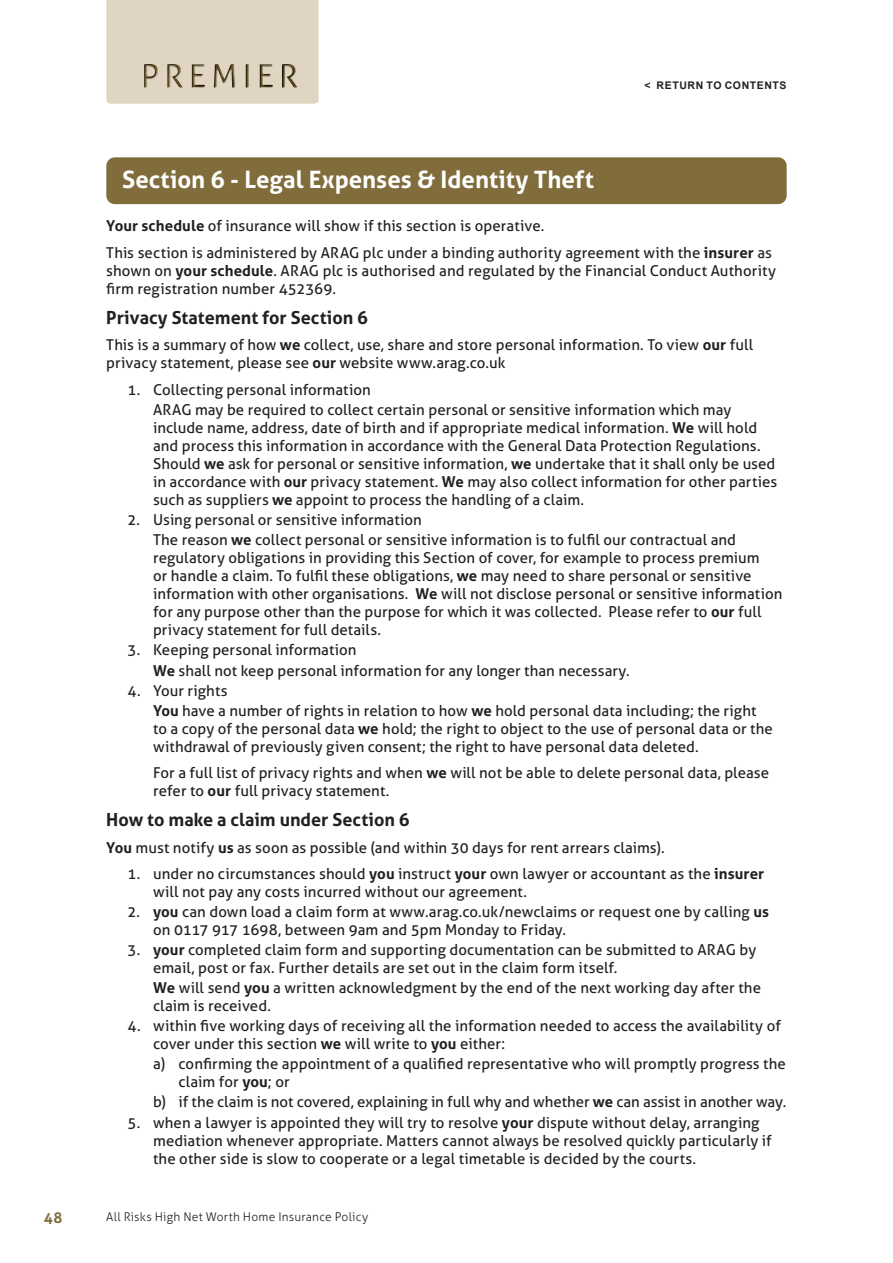
<style>
.page{position:relative;width:893px;height:1263px;background:#fff}
.page>*{position:absolute;margin:0;border:0;box-sizing:border-box;transform-origin:0 0}
.Plum_section_title{font:700 24px "Aller";color:#fff}
.Plum_sub-heading{font:700 18px "Aller";color:#231f20}
.Plum_bullets{font:15px/18px "Aller";letter-spacing:.005em;color:#231f20}
.Plum_bodycopy{font:15px/18px "Aller";letter-spacing:.005em;color:#231f20}
.t1{font:700 15px "Aller";color:#816d3c}
.t2{font:300 12px "Aller";letter-spacing:.015em;color:#231f20}
.t3{font:700 10.5px "Arial";letter-spacing:.055em;color:#231f20}
.s1{font-weight:700}
</style>
<div class="page">
<div style="left:106px;top:0;width:213px;height:104px;background:#e0d4c2"></div>
<div style="left:142px;top:62px;width:153px;height:27px;background:#231f20;opacity:.75"></div>
<div style="left:106px;top:157px;width:681px;height:47px;background:#816d3c;border-radius:9px"></div>
<p class="t3" style="left:644px;top:77px;width:144px">&lt; RETURN TO CONTENTS</p>
<p class="Plum_section_title" style="left:122px;top:164px;width:473px">Section 6 - Legal Expenses &amp; Identity Theft</p>
<p class="Plum_bodycopy" style="left:106px;top:217px;width:440px"><span class="s1">Your schedule</span> of insurance will show if this section is operative.</p>
<p class="Plum_bodycopy" style="left:106px;top:243px;width:671px">This section is administered by ARAG plc under a binding authority agreement with the <span class="s1">insurer</span> as shown on <span class="s1">your schedule</span>. ARAG plc is authorised and regulated by the Financial Conduct Authority firm registration number 452369.</p>
<p class="Plum_sub-heading" style="left:106px;top:306px;width:263px">Privacy Statement for Section 6</p>
<p class="Plum_bodycopy" style="left:106px;top:336px;width:648px">This is a summary of how <span class="s1">we</span> collect, use, share and store personal information. To view <span class="s1">our</span> full privacy statement, please see <span class="s1">our</span> website www.arag.co.uk</p>
<p class="Plum_bullets" style="left:128px;top:381px;width:245px">1. Collecting personal information</p>
<p class="Plum_bullets" style="left:153px;top:401px;width:626px">ARAG may be required to collect certain personal or sensitive information which may include name, address, date of birth and if appropriate medical information. <span class="s1">We</span> will hold and process this information in accordance with the General Data Protection Regulations.<br>Should <span class="s1">we</span> ask for personal or sensitive information, <span class="s1">we</span> undertake that it shall only be used in accordance with <span class="s1">our</span> privacy statement. <span class="s1">We</span> may also collect information for other parties such as suppliers <span class="s1">we</span> appoint to process the handling of a claim.</p>
<p class="Plum_bullets" style="left:128px;top:511px;width:296px">2. Using personal or sensitive information</p>
<p class="Plum_bullets" style="left:153px;top:531px;width:631px">The reason <span class="s1">we</span> collect personal or sensitive information is to fulfil our contractual and regulatory obligations in providing this Section of cover, for example to process premium<br>or handle a claim. To fulfil these obligations, <span class="s1">we</span> may need to share personal or sensitive information with other organisations. <span class="s1">We</span> will not disclose personal or sensitive information for any purpose other than the purpose for which it was collected. Please refer to <span class="s1">our</span> full privacy statement for full details.</p>
<p class="Plum_bullets" style="left:128px;top:641px;width:230px">3. Keeping personal information</p>
<p class="Plum_bullets" style="left:153px;top:661px;width:478px"><span class="s1">We</span> shall not keep personal information for any longer than necessary.</p>
<p class="Plum_bullets" style="left:128px;top:681px;width:102px">4. Your rights</p>
<p class="Plum_bullets" style="left:153px;top:701px;width:621px"><span class="s1">You</span> have a number of rights in relation to how <span class="s1">we</span> hold personal data including; the right to a copy of the personal data <span class="s1">we</span> hold; the right to object to the use of personal data or the withdrawal of previously given consent; the right to have personal data deleted.</p>
<p class="Plum_bullets" style="left:153px;top:764px;width:617px">For a full list of privacy rights and when <span class="s1">we</span> will not be able to delete personal data, please refer to <span class="s1">our</span> full privacy statement.</p>
<p class="Plum_sub-heading" style="left:106px;top:809px;width:305px">How to make a claim under Section 6</p>
<p class="Plum_bodycopy" style="left:106px;top:839px;width:560px"><span class="s1">You</span> must notify <span class="s1">us</span> as soon as possible (and within 30 days for rent arrears claims).</p>
<p class="Plum_bullets" style="left:153px;top:864px;width:613px;text-indent:-26px">1. under no circumstances should <span class="s1">you</span> instruct <span class="s1">your</span> own lawyer or accountant as the <span class="s1">insurer </span>will not pay any costs incurred without our agreement.</p>
<p class="Plum_bullets" style="left:153px;top:902px;width:617px;text-indent:-26px">2. <span class="s1">you</span> can down load a claim form at www.arag.co.uk/newclaims or request one by calling <span class="s1">us </span>on 0117 917 1698, between 9am and 5pm Monday to Friday.</p>
<p class="Plum_bullets" style="left:153px;top:940px;width:605px;text-indent:-26px">3. <span class="s1">your</span> completed claim form and supporting documentation can be submitted to ARAG by email, post or fax. Further details are set out in the claim form itself.</p>
<p class="Plum_bullets" style="left:153px;top:979px;width:609px"><span class="s1">We</span> will send <span class="s1">you</span> a written acknowledgment by the end of the next working day after the claim is received.</p>
<p class="Plum_bullets" style="left:153px;top:1017px;width:629px;text-indent:-26px">4. within five working days of receiving all the information needed to access the availability of cover under this section <span class="s1">we</span> will write to <span class="s1">you</span> either:</p>
<p class="Plum_bullets" style="left:179px;top:1055px;width:609px;text-indent:-26px">a) confirming the appointment of a qualified representative who will promptly progress the claim for <span class="s1">you</span>; or</p>
<p class="Plum_bullets" style="left:153px;top:1093px;width:635px">b) if the claim is not covered, explaining in full why and whether <span class="s1">we</span> can assist in another way.</p>
<p class="Plum_bullets" style="left:153px;top:1113px;width:620px;text-indent:-26px">5. when a lawyer is appointed they will try to resolve <span class="s1">your</span> dispute without delay, arranging mediation whenever appropriate. Matters cannot always be resolved quickly particularly if the other side is slow to cooperate or a legal timetable is decided by the courts.</p>
<p class="t1" style="left:44px;top:1208px;width:20px">48</p>
<p class="t2" style="left:106px;top:1209px;width:263px">All Risks High Net Worth Home Insurance Policy</p>
</div>
